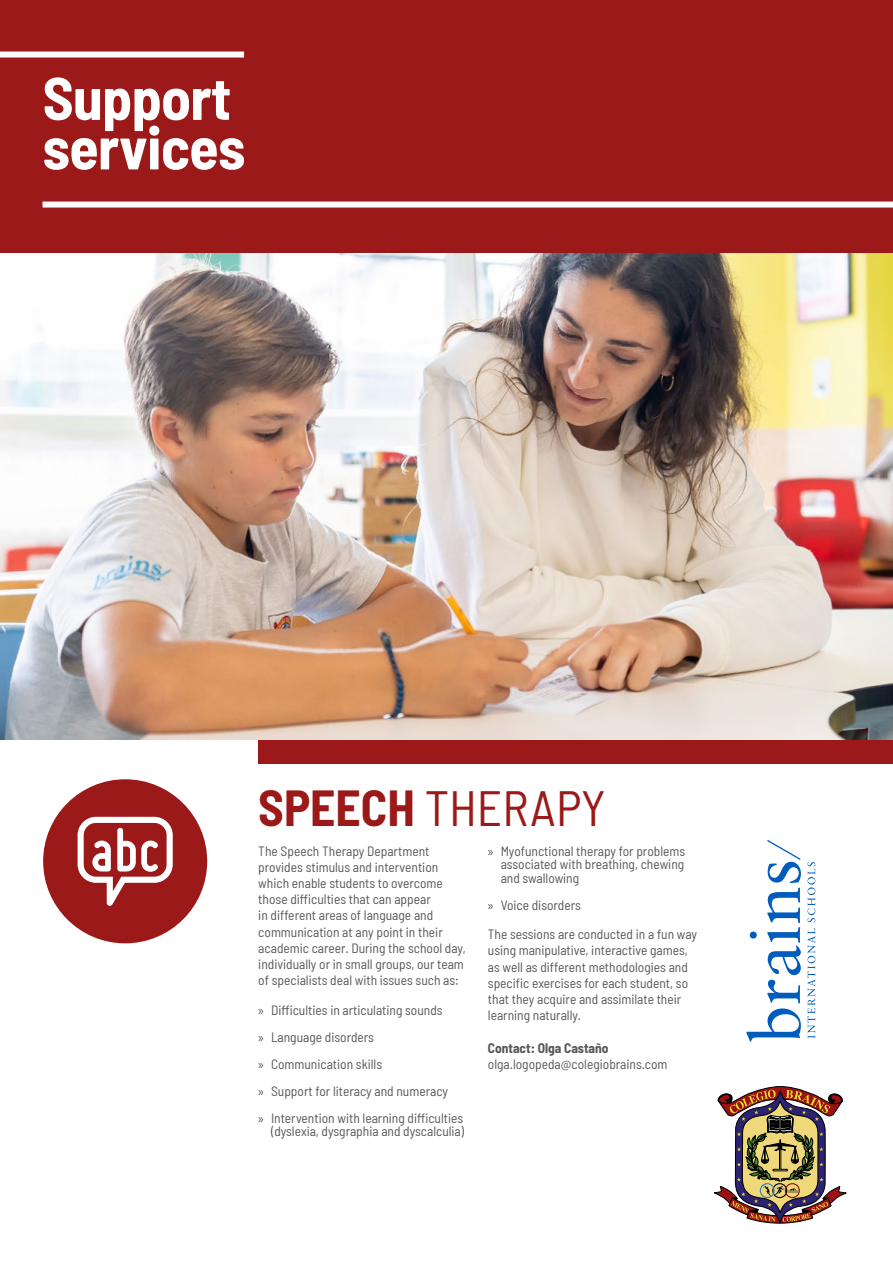
<style>
.page{position:relative;width:893px;height:1263px;background:#fff}
.page>*{position:absolute;margin:0;border:0;box-sizing:border-box;transform-origin:0 0}
.t1{font:700 semi-condensed 60px/49.5px "Barlow";letter-spacing:-.01em;color:#fff}
.t2{font:semi-condensed 49.5px "Barlow";color:#9b1918}
.t3{font:semi-condensed 13.5px/16.2px "Barlow";color:#575756}
.t4{font:700 semi-condensed 13.5px "Barlow";color:#575756}
.s1{font-weight:700}
.s2{font-family:"Myriad Pro";font-stretch:normal}
</style>
<div class="page">
<img style="left:0;top:253px;width:893px;height:487px">
<div style="left:258px;top:740px;width:635px;height:23px;background:#9b1918"></div>
<div style="left:43px;top:779px;width:164px;height:164px;background:#9b1918;border-radius:50%"></div>
<svg style="left:78px;top:817px;width:95px;height:89px"></svg>
<div style="left:0;top:0;width:893px;height:253px;background:#9b1918"></div>
<div style="left:43px;top:202px;width:850px;height:6px;background:#fff"></div>
<div style="left:0;top:52px;width:244px;height:6px;background:#fff"></div>
<svg style="left:807px;top:928px;width:8px;height:110px"></svg>
<svg style="left:808px;top:862px;width:7px;height:60px"></svg>
<svg style="left:746px;top:840px;width:55px;height:201px"></svg>
<svg style="left:714px;top:1086px;width:132px;height:138px"></svg>
<h1 class="t1" style="left:43px;top:72px;width:204px">Support services</h1>
<h2 class="t2" style="left:258px;top:777px;width:349px"><span class="s1">SPEECH</span> THERAPY</h2>
<p class="t3" style="left:258px;top:842px;width:209px">The Speech Therapy Department provides stimulus and intervention which enable students to overcome those difficulties that can appear<br>in different areas of language and communication at any point in their academic career. During the school day, individually or in small groups, our team of specialists deal with issues such as:</p>
<p class="t3" style="left:258px;top:996px;width:206px;line-height:27px"><span class="s2">»</span> Difficulties in articulating sounds<br><span class="s2">»</span> Language disorders<br><span class="s2">»</span> Communication skills<br><span class="s2">»</span> Support for literacy and numeracy<br><span class="s2">»</span> Intervention with learning difficulties</p>
<p class="t3" style="left:271px;top:1123px;width:195px">(dyslexia, dysgraphia and dyscalculia)</p>
<p class="t3" style="left:501px;top:843px;width:186px;line-height:13.5px;text-align:justify;text-indent:-13px"><span class="s2">»</span> Myofunctional therapy for problems associated with breathing, chewing and swallowing</p>
<p class="t3" style="left:488px;top:896px;width:95px"><span class="s2">»</span> Voice disorders</p>
<p class="t3" style="left:488px;top:926px;width:211px">The sessions are conducted in a fun way using manipulative, interactive games, as well as different methodologies and specific exercises for each student, so that they acquire and assimilate their learning naturally.</p>
<p class="t4" style="left:488px;top:1039px;width:122px">Contact: Olga Castaño</p>
<p class="t3" style="left:488px;top:1055px;width:181px">olga.logopeda@colegiobrains.com</p>
</div>
